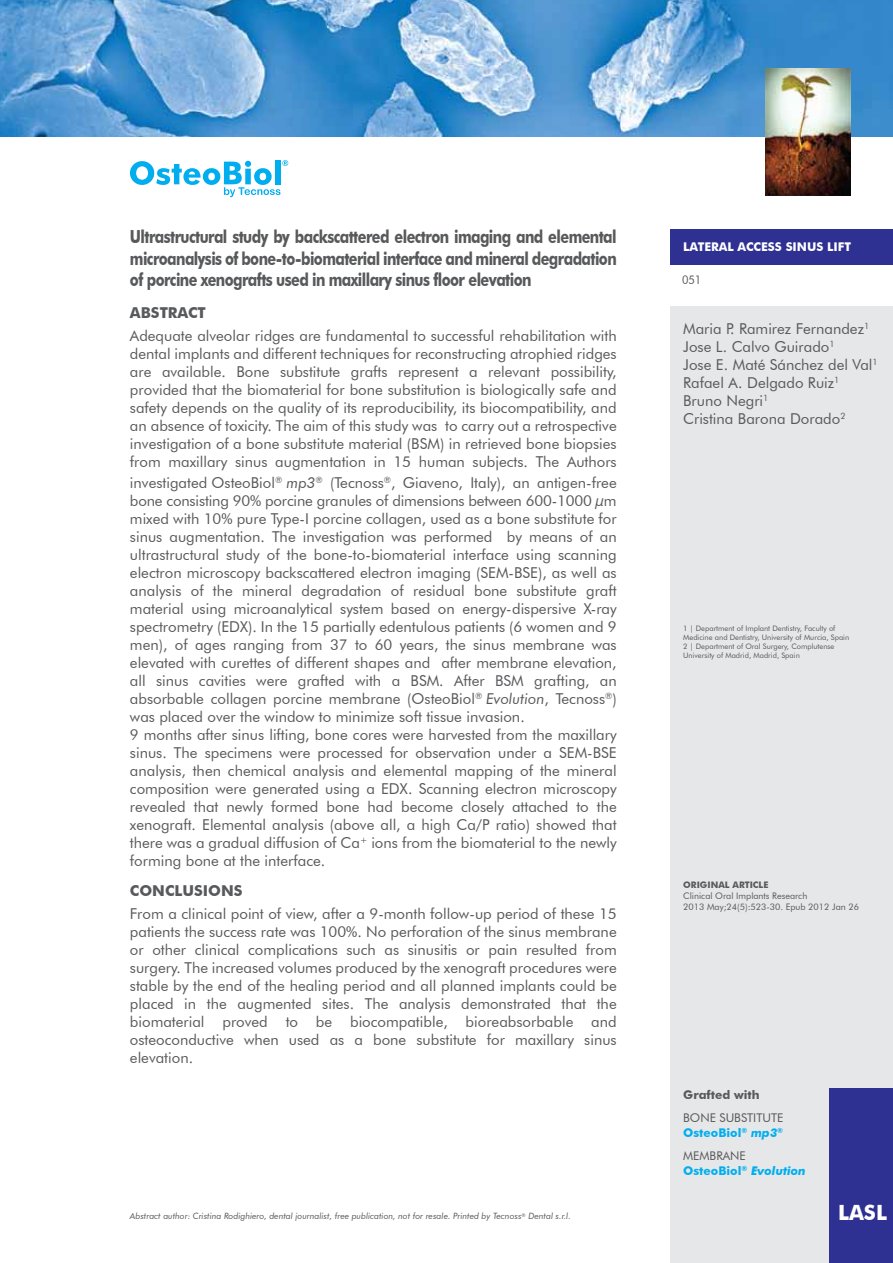
<style>
.page{position:relative;width:893px;height:1263px;background:#fff}
.page>*{position:absolute;margin:0;border:0;box-sizing:border-box;transform-origin:0 0}
.t1{font:700 21px "Futura BT";color:#fff}
.t2{font:700 18px/21.6px "Futura BT";letter-spacing:-.04em;color:#58595b;text-align:justify;scale:.8 1}
.t3{font:15px/18px "Futura BT";color:#58595b}
.t4{font:700 15px "Futura BT";color:#58595b}
.t5{font:12px/14.4px "Futura BT";color:#58595b}
.t6{font:700 12px/14.4px "Futura BT";color:#00aeef}
.t7{font:700 12px "Futura BT";color:#fff}
.t8{font:700 12px "Futura BT";color:#58595b}
.t9{font:12px "Futura BT";color:#58595b;scale:.91 1}
.t10{font:9px/10.8px "Futura BT";color:#58595b}
.t11{font:700 9px "Futura BT";color:#58595b}
.t12{font:italic 8.7px "Futura BT";color:#58595b}
.t13{font:7.5px/9px "Futura BT";color:#58595b}
.s1{font-style:italic}
.s2{font-weight:700;color:#00aeef}
.s3{font-weight:700;font-style:italic;color:#00aeef}
.s4{font-weight:400;color:#58595b}
</style>
<div class="page">
<div style="left:671px;top:230px;width:222px;height:35px;background:#2e3092"></div>
<img style="left:0;top:0;width:893px;height:136px">
<img style="left:765px;top:68px;width:85px;height:128px">
<div style="left:670px;top:306px;width:223px;height:957px;background:#e6e7e8"></div>
<div style="left:829px;top:1088px;width:64px;height:175px;background:#2e3092"></div>
<svg style="left:130px;top:160px;width:158px;height:37px"></svg>
<p class="t2" style="left:130px;top:226px;width:610px">Ultrastructural study by backscattered electron imaging and elemental microanalysis of bone-to-biomaterial interface and mineral degradation of porcine xenografts used in maxillary sinus floor elevation</p>
<p class="t4" style="left:130px;top:304px;width:77px">ABSTRACT</p>
<p class="t3" style="left:130px;top:327px;width:488px;text-align:justify">Adequate alveolar ridges are fundamental to successful rehabilitation with dental implants and different techniques for reconstructing atrophied ridges are available. Bone substitute grafts represent a relevant possibility, provided that the biomaterial for bone substitution is biologically safe and safety depends on the quality of its reproducibility, its biocompatibility, and an absence of toxicity. The aim of this study was to carry out a retrospective investigation of a bone substitute material (BSM) in retrieved bone biopsies from maxillary sinus augmentation in 15 human subjects. The Authors</p>
<p class="t3" style="left:130px;top:474px;width:488px">investigated OsteoBiol<sup>®</sup> <span class="s1">mp3</span><sup>®</sup> (Tecnoss<sup>®</sup>, Giaveno, Italy), an antigen-free bone consisting 90% porcine granules of dimensions between 600-1000 µm mixed with 10% pure Type-I porcine collagen, used as a bone substitute for sinus augmentation. The investigation was performed by means of an ultrastructural study of the bone-to-biomaterial interface using scanning electron microscopy backscattered electron imaging (SEM-BSE), as well as analysis of the mineral degradation of residual bone substitute graft material using microanalytical system based on energy-dispersive X-ray spectrometry (EDX). In the 15 partially edentulous patients (6 women and 9 men), of ages ranging from 37 to 60 years, the sinus membrane was elevated with curettes of different shapes and after membrane elevation, all sinus cavities were grafted with a BSM. After BSM grafting, an absorbable collagen porcine membrane (OsteoBiol<sup>®</sup> <span class="s1">Evolution</span>, Tecnoss<sup>®</sup>) was placed over the window to minimize soft tissue invasion.<br>9 months after sinus lifting, bone cores were harvested from the maxillary sinus. The specimens were processed for observation under a SEM-BSE analysis, then chemical analysis and elemental mapping of the mineral composition were generated using a EDX. Scanning electron microscopy revealed that newly formed bone had become closely attached to the xenograft. Elemental analysis (above all, a high Ca/P ratio) showed that there was a gradual diffusion of Ca<sup>+</sup> ions from the biomaterial to the newly forming bone at the interface.</p>
<p class="t4" style="left:130px;top:882px;width:114px">CONCLUSIONS</p>
<p class="t3" style="left:130px;top:904px;width:488px;text-align:justify">From a clinical point of view, after a 9-month follow-up period of these 15 patients the success rate was 100%. No perforation of the sinus membrane or other clinical complications such as sinusitis or pain resulted from surgery. The increased volumes produced by the xenograft procedures were stable by the end of the healing period and all planned implants could be placed in the augmented sites. The analysis demonstrated that the biomaterial proved to be biocompatible, bioreabsorbable and osteoconductive when used as a bone substitute for maxillary sinus elevation.</p>
<p class="t7" style="left:683px;top:240px;width:169px">LATERAL ACCESS SINUS LIFT</p>
<p class="t9" style="left:682px;top:273px;width:23px">051</p>
<p class="t3" style="left:683px;top:320px;width:196px">Maria P. Ramirez Fernandez<sup>1<br></sup>Jose L. Calvo Guirado<sup>1<br></sup>Jose E. Maté Sánchez del Val<sup>1<br></sup>Rafael A. Delgado Ruiz<sup>1<br></sup>Bruno Negri<sup>1<br></sup>Cristina Barona Dorado<sup>2</sup></p>
<p class="t13" style="left:683px;top:623px;width:168px">1 | Department of Implant Dentistry, Faculty of Medicine and Dentistry, University of Murcia, Spain 2 | Department of Oral Surgery, Complutense University of Madrid, Madrid, Spain</p>
<p class="t11" style="left:683px;top:879px;width:87px">ORIGINAL ARTICLE</p>
<p class="t10" style="left:683px;top:890px;width:177px">Clinical Oral Implants Research<br>2013 May;24(5):523-30. Epub 2012 Jan 26</p>
<p class="t8" style="left:683px;top:1087px;width:78px">Grafted with</p>
<p class="t5" style="left:683px;top:1111px;width:102px">BONE SUBSTITUTE<br><span class="s2">OsteoBiol</span><sup>®</sup> <span class="s3">mp3</span><sup>®</sup></p>
<p class="t6" style="left:683px;top:1148px;width:124px"><span class="s4">MEMBRANE<br></span>OsteoBiol<sup>®</sup> <span class="s1">Evolution</span></p>
<p class="t12" style="left:130px;top:1211px;width:442px">Abstract author: Cristina Rodighiero, dental journalist, free publication, not for resale. Printed by Tecnoss<sup>®</sup> Dental s.r.l.</p>
<h1 class="t1" style="left:838px;top:1200px;width:50px">LASL</h1>
</div>
